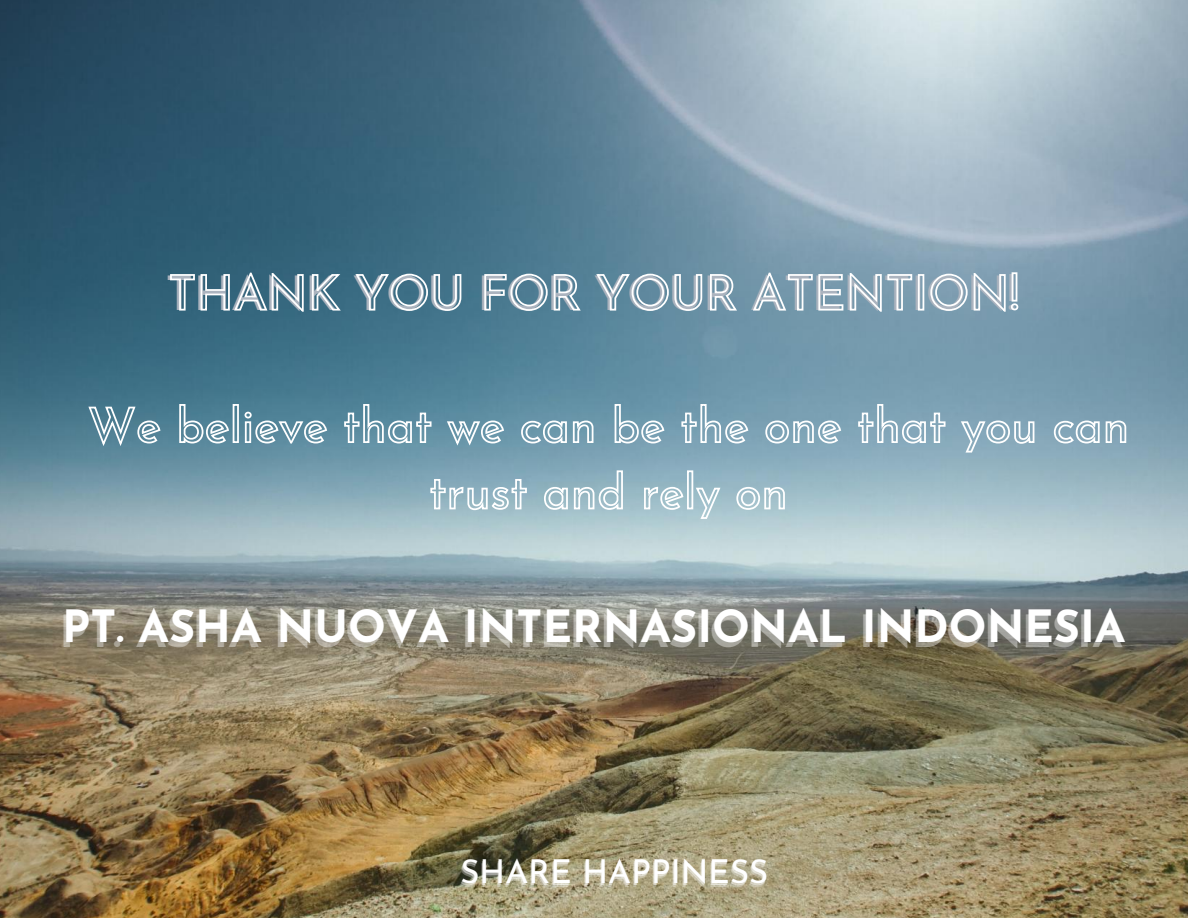
<style>
.page{position:relative;width:1188px;height:918px;background:#fff}
.page>*{position:absolute;margin:0;border:0;box-sizing:border-box;transform-origin:0 0}
.t1{font:48px "Josefin Sans";color:#acb4bf}
.t2{font:700 44.4px "Josefin Sans";color:#fff}
.t3{font:33px "Josefin Sans";color:#fff}
</style>
<div class="page">
<img style="left:0;top:0;width:1188px;height:918px">
<svg style="left:169px;top:271px;width:851px;height:42px;background:#7799ab"></svg>
<svg style="left:87px;top:403px;width:1040px;height:50px;background:#7da2b3"></svg>
<svg style="left:429px;top:469px;width:357px;height:51px;background:#a6c2cc"></svg>
<p class="t1" style="left:166px;top:274px;width:852px">THANK YOU FOR YOUR ATENTION!</p>
<p class="t2" style="left:62px;top:609px;width:1065px">PT. ASHA NUOVA INTERNASIONAL INDONESIA</p>
<p class="t3" style="left:460px;top:859px;width:310px">SHARE HAPPINESS</p>
</div>
